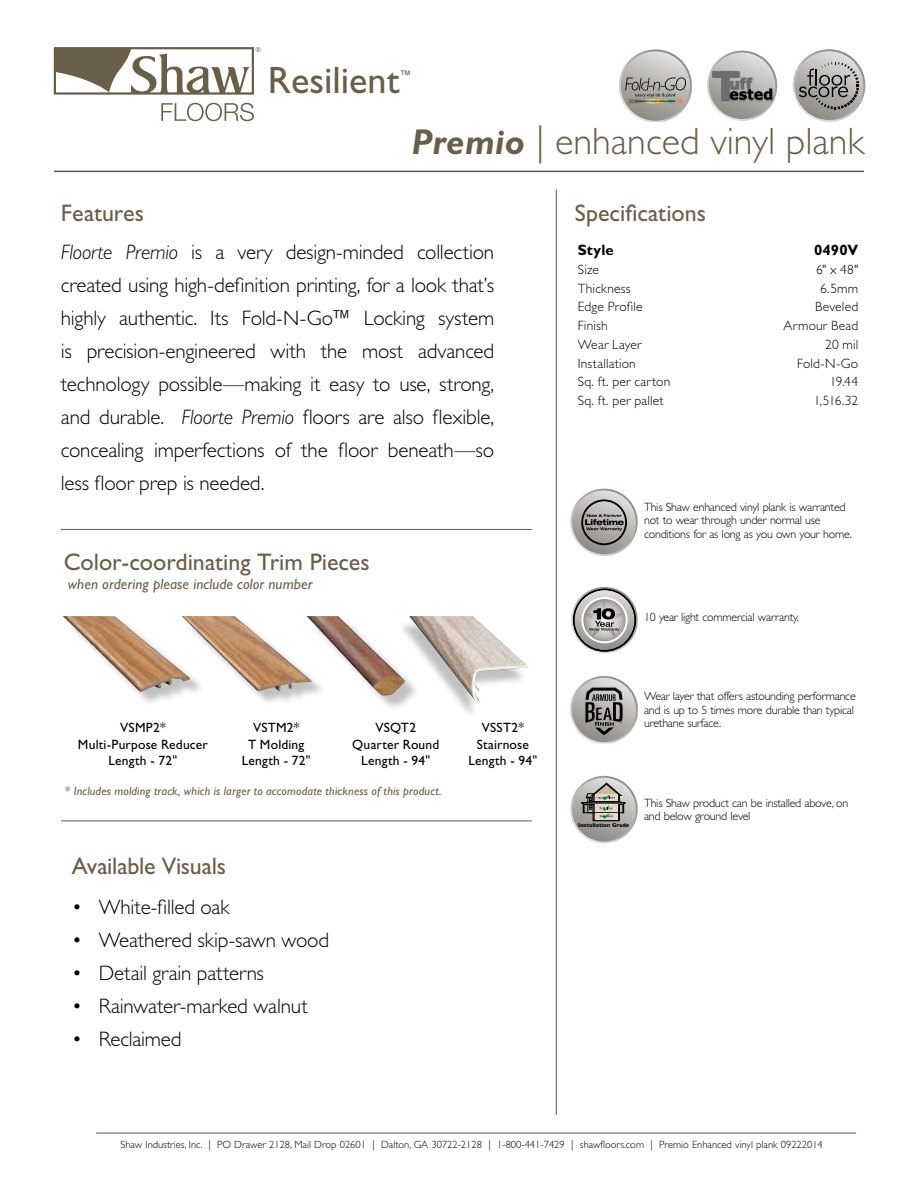
<style>
.page{position:relative;width:918px;height:1188px;background:#fff}
.page>*{position:absolute;margin:0;border:0;box-sizing:border-box;transform-origin:0 0}
.t1{font:300 38.25px "Gill Sans Std";color:#695e4a}
.t2{font:38.25px "Gill Sans Std";color:#695e4a}
.t3{font:24px "Gill Sans Std";color:#695e4a}
.t4{font:300 21px/33px "Gill Sans Std";letter-spacing:-.005em;color:#000;text-align:justify}
.t5{font:italic 15px "Gill Sans Std";letter-spacing:.005em;color:#695e4a}
.t6{font:700 15px "Gill Sans Std";letter-spacing:.01em;color:#000}
.t7{font:300 13.5px "Gill Sans Std";letter-spacing:.015em;color:#000}
.t8{font:13.5px/16.5px "Gill Sans Std";letter-spacing:.015em;color:#000;text-align:center}
.t9{font:300 12px/13.5px "Gill Sans Std";letter-spacing:-.02em;color:#000}
.t10{font:italic 12px "Gill Sans Std";letter-spacing:.02em;color:#695e4a}
.t11{font:12px "Gill Sans Std";color:#695e4a}
.t12{font:300 10.5px "Gill Sans Std";color:#000}
.t13{font:700 5.55px "Gill Sans";color:#000}
.t14{font:700 2.1px "Gill Sans Std";color:#000}
.s1{font-weight:700;font-style:italic;font-size:36px}
.s2{font-style:italic}
</style>
<div class="page">
<hr style="left:54px;top:171px;width:810px;height:1px;background:#58595b">
<svg style="left:161px;top:103px;width:93px;height:18px"></svg>
<svg style="left:54px;top:47px;width:206px;height:48px"></svg>
<hr style="left:96px;top:1133px;width:760px;height:1px;background:#58595b">
<svg style="left:707px;top:50px;width:71px;height:71px"></svg>
<svg style="left:619px;top:49px;width:73px;height:73px"></svg>
<svg style="left:792px;top:49px;width:74px;height:73px"></svg>
<hr style="left:556px;top:190px;width:1px;height:925px;background:#58595b">
<svg style="left:570px;top:676px;width:68px;height:67px"></svg>
<svg style="left:571px;top:586px;width:67px;height:67px"></svg>
<svg style="left:570px;top:775px;width:68px;height:69px"></svg>
<svg style="left:570px;top:488px;width:68px;height:68px"></svg>
<div style="left:581px;top:499px;width:46px;height:46px;border:2px solid #000;border-radius:50%"></div>
<hr style="left:61px;top:529px;width:471px;height:1px;background:#58595b">
<hr style="left:61px;top:821px;width:471px;height:1px;background:#58595b">
<div style="left:66px;top:618px;width:139px;height:89px;background:#000;opacity:.25"></div>
<img style="left:63px;top:616px;width:119px;height:76px">
<div style="left:309px;top:618px;width:110px;height:92px;background:#000;opacity:.25"></div>
<img style="left:312px;top:616px;width:93px;height:80px">
<div style="left:185px;top:618px;width:142px;height:88px;background:#000;opacity:.25"></div>
<img style="left:182px;top:616px;width:130px;height:76px">
<div style="left:398px;top:620px;width:130px;height:98px;background:#000;opacity:.25"></div>
<img style="left:409px;top:616px;width:119px;height:86px">
<h1 class="t2" style="left:268px;top:58px;width:133px">Resilient</h1>
<p class="t11" style="left:399px;top:68px;width:13px">™</p>
<p class="t14" style="left:636px;top:100px;width:41px">GLUELESS LOCKING INSTALLATION</p>
<p class="t3" style="left:61px;top:200px;width:85px">Features</p>
<h1 class="t1" style="left:411px;top:120px;width:454px"><span class="s1">Premio</span> | enhanced vinyl plank</h1>
<p class="t3" style="left:575px;top:200px;width:133px">Specifications</p>
<p class="t4" style="left:61px;top:236px;width:435px"><span class="s2">Floorte Premio</span> is a very design-minded collection created using high-definition printing, for a look that’s highly authentic. Its Fold-N-Go™ Locking system is precision-engineered with the most advanced technology possible—making it easy to use, strong, and durable. <span class="s2">Floorte Premio</span> floors are also flexible, concealing imperfections of the floor beneath—so less floor prep is needed.</p>
<p class="t3" style="left:64px;top:548px;width:308px">Color-coordinating Trim Pieces</p>
<p class="t5" style="left:68px;top:575px;width:246px">when ordering please include color number</p>
<p class="t8" style="left:78px;top:720px;width:131px">VSMP2*<br>Multi-Purpose Reducer<br>Length - 72"</p>
<p class="t8" style="left:242px;top:720px;width:70px">VSTM2*<br>T Molding<br>Length - 72"</p>
<p class="t8" style="left:352px;top:720px;width:89px">VSQT2<br>Quarter Round<br>Length - 94"</p>
<p class="t8" style="left:468px;top:720px;width:70px">VSST2*<br>Stairnose<br>Length - 94"</p>
<p class="t10" style="left:65px;top:784px;width:378px">* Includes molding track, which is larger to accomodate thickness of this product.</p>
<p class="t3" style="left:72px;top:852px;width:156px">Available Visuals</p>
<p class="t4" style="left:72px;top:890px;width:159px">• White-filled oak</p>
<p class="t4" style="left:72px;top:923px;width:259px">• Weathered skip-sawn wood</p>
<p class="t4" style="left:72px;top:956px;width:194px">• Detail grain patterns</p>
<p class="t4" style="left:72px;top:989px;width:237px">• Rainwater-marked walnut</p>
<p class="t4" style="left:72px;top:1022px;width:111px">• Reclaimed</p>
<p class="t6" style="left:578px;top:241px;width:38px">Style</p>
<p class="t6" style="left:814px;top:241px;width:46px">0490V</p>
<p class="t7" style="left:578px;top:262px;width:23px">Size</p>
<p class="t7" style="left:816px;top:262px;width:44px">6" x 48"</p>
<p class="t7" style="left:578px;top:280px;width:54px">Thickness</p>
<p class="t7" style="left:820px;top:280px;width:40px">6.5mm</p>
<p class="t7" style="left:578px;top:299px;width:66px">Edge Profile</p>
<p class="t7" style="left:815px;top:299px;width:44px">Beveled</p>
<p class="t7" style="left:578px;top:318px;width:31px">Finish</p>
<p class="t7" style="left:784px;top:318px;width:76px">Armour Bead</p>
<p class="t7" style="left:578px;top:337px;width:65px">Wear Layer</p>
<p class="t7" style="left:825px;top:337px;width:35px">20 mil</p>
<p class="t7" style="left:578px;top:355px;width:60px">Installation</p>
<p class="t7" style="left:797px;top:355px;width:63px">Fold-N-Go</p>
<p class="t7" style="left:578px;top:374px;width:94px">Sq. ft. per carton</p>
<p class="t7" style="left:830px;top:374px;width:30px">19.44</p>
<p class="t7" style="left:578px;top:393px;width:87px">Sq. ft. per pallet</p>
<p class="t7" style="left:814px;top:393px;width:46px">1,516.32</p>
<p class="t9" style="left:644px;top:500px;width:209px">This Shaw enhanced vinyl plank is warranted not to wear through under normal use conditions for as long as you own your home.</p>
<p class="t9" style="left:644px;top:610px;width:156px">10 year light commercial warranty.</p>
<p class="t9" style="left:644px;top:690px;width:213px">Wear layer that offers astounding performance and is up to 5 times more durable than typical urethane surface.</p>
<p class="t13" style="left:578px;top:822px;width:52px">Installation Grade</p>
<p class="t9" style="left:644px;top:796px;width:206px">This Shaw product can be installed above, on and below ground level</p>
<p class="t12" style="left:120px;top:1139px;width:704px">Shaw Industries, Inc. | PO Drawer 2128, Mail Drop 02601 | Dalton, GA 30722-2128 | 1-800-441-7429 | shawfloors.com | Premio Enhanced vinyl plank 09222014</p>
</div>
